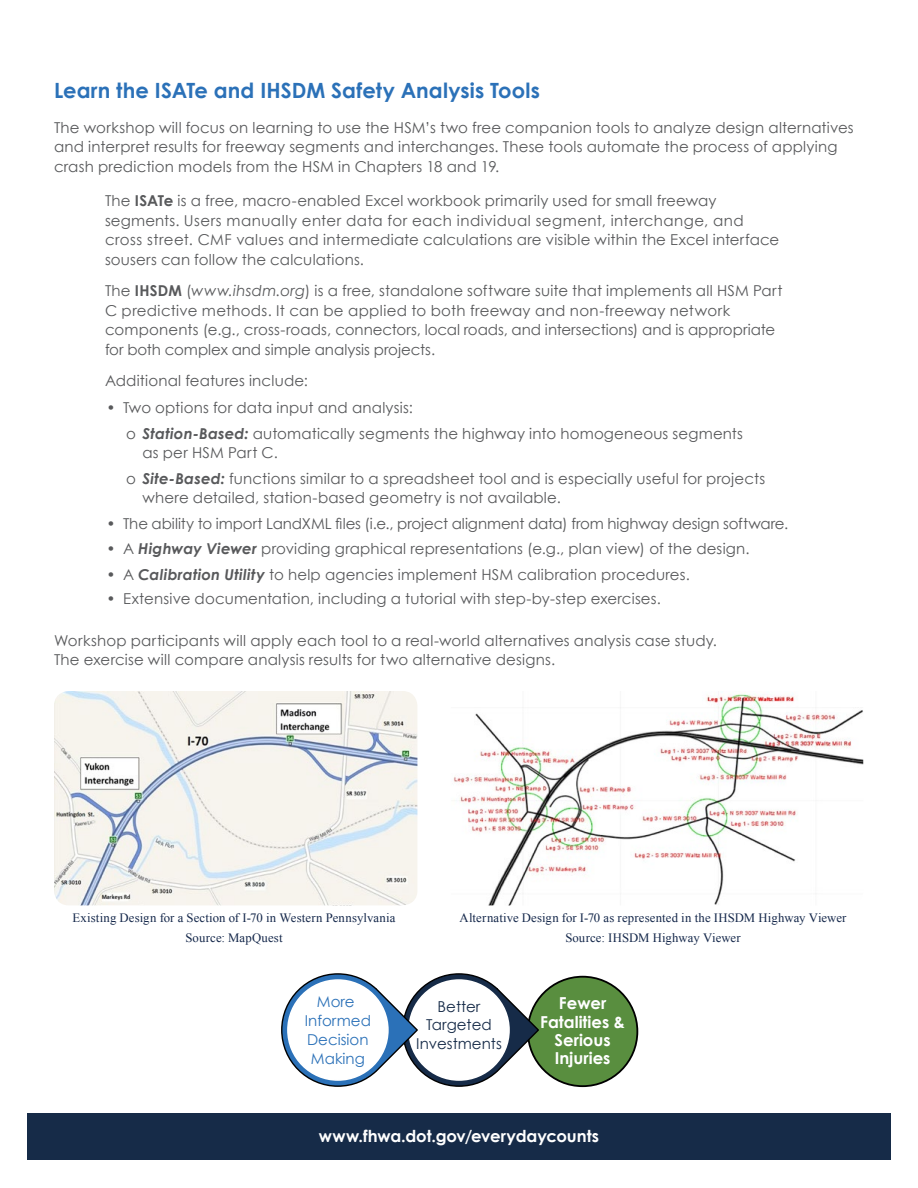
<style>
.page{position:relative;width:918px;height:1188px;background:#fff}
.page>*{position:absolute;margin:0;border:0;box-sizing:border-box;transform-origin:0 0}
.t1{font:700 21px "Century Gothic";letter-spacing:.005em;color:#2b71b8}
.t2{font:700 16.5px/18.3px "Century Gothic";color:#fff;text-align:center}
.t3{font:15px/19.5px "Century Gothic";letter-spacing:.01em;color:#58595b}
.t4{font:15px/18.8px "Century Gothic";color:#2b71b8;text-align:center}
.t5{font:15px/18.8px "Century Gothic";color:#162b48;text-align:center}
.t6{font:12.75px/19.5px "Times New Roman";letter-spacing:.01em;color:#15284b;text-align:center}
.s1{font-weight:700}
.s2{font-style:italic}
.s3{font-weight:700;font-style:italic}
</style>
<div class="page">
<div style="left:27px;top:1113px;width:864px;height:47px;background:#162b48"></div>
<img style="left:54px;top:691px;width:363px;height:214px">
<img style="left:453px;top:694px;width:410px;height:211px">
<div style="left:528px;top:977px;width:109px;height:109px;background:#598e3f;border-radius:50%"></div>
<svg style="left:281px;top:973px;width:259px;height:114px"></svg>
<div style="left:288px;top:980px;width:100px;height:100px;background:#fff;border-radius:50%"></div>
<div style="left:287px;top:979px;width:102px;height:102px;border:2px solid #fff;border-radius:50%"></div>
<h2 class="t1" style="left:54px;top:75px;width:487px">Learn the ISATe and IHSDM Safety Analysis Tools</h2>
<p class="t3" style="left:54px;top:117px;width:801px">The workshop will focus on learning to use the HSM’s two free companion tools to analyze design alternatives and interpret results for freeway segments and interchanges. These tools automate the process of applying crash prediction models from the HSM in Chapters 18 and 19.</p>
<p class="t3" style="left:105px;top:191px;width:676px">The <span class="s1">ISATe</span> is a free, macro-enabled Excel workbook primarily used for small freeway segments. Users manually enter data for each individual segment, interchange, and cross street. CMF values and intermediate calculations are visible within the Excel interface sousers can follow the calculations.</p>
<p class="t3" style="left:105px;top:281px;width:679px">The <span class="s1">IHSDM</span> (<span class="s2">www.ihsdm.org</span>) is a free, standalone software suite that implements all HSM Part C predictive methods. It can be applied to both freeway and non-freeway network components (e.g., cross-roads, connectors, local roads, and intersections) and is appropriate for both complex and simple analysis projects.</p>
<p class="t3" style="left:105px;top:371px;width:204px">Additional features include:</p>
<p class="t3" style="left:126px;top:395px;width:619px;line-height:25.5px;text-indent:-20px">• Two options for data input and analysis:<br>o <span class="s3">Station-Based:</span> automatically segments the highway into homogeneous segments</p>
<p class="t3" style="left:126px;top:440px;width:641px;line-height:25.5px;text-indent:16px">as per HSM Part C.<br>o <span class="s3">Site-Based:</span> functions similar to a spreadsheet tool and is especially useful for projects</p>
<p class="t3" style="left:143px;top:488px;width:420px">where detailed, station-based geometry is not available.</p>
<p class="t3" style="left:106px;top:513px;width:683px">• The ability to import LandXML files (i.e., project alignment data) from highway design software.</p>
<p class="t3" style="left:106px;top:539px;width:645px">• A <span class="s3">Highway Viewer</span> providing graphical representations (e.g., plan view) of the design.</p>
<p class="t3" style="left:107px;top:564px;width:585px">• A <span class="s3">Calibration Utility</span> to help agencies implement HSM calibration procedures.</p>
<p class="t3" style="left:107px;top:588px;width:556px">• Extensive documentation, including a tutorial with step-by-step exercises.</p>
<p class="t3" style="left:54px;top:630px;width:665px">Workshop participants will apply each tool to a real-world alternatives analysis case study.<br>The exercise will compare analysis results for two alternative designs.</p>
<p class="t6" style="left:73px;top:908px;width:324px">Existing Design for a Section of I-70 in Western Pennsylvania<br>Source: MapQuest</p>
<p class="t6" style="left:460px;top:908px;width:388px">Alternative Design for I-70 as represented in the IHSDM Highway Viewer<br>Source: IHSDM Highway Viewer</p>
<p class="t4" style="left:305px;top:992px;width:68px">More<br>Informed<br>Decision<br>Making</p>
<p class="t5" style="left:416px;top:997px;width:87px">Better<br>Targeted<br>Investments</p>
<p class="t2" style="left:540px;top:994px;width:87px">Fewer<br>Fatalities &amp;<br>Serious<br>Injuries</p>
<p class="t2" style="left:319px;top:1126px;width:282px">www.fhwa.dot.gov/everydaycounts</p>
</div>
